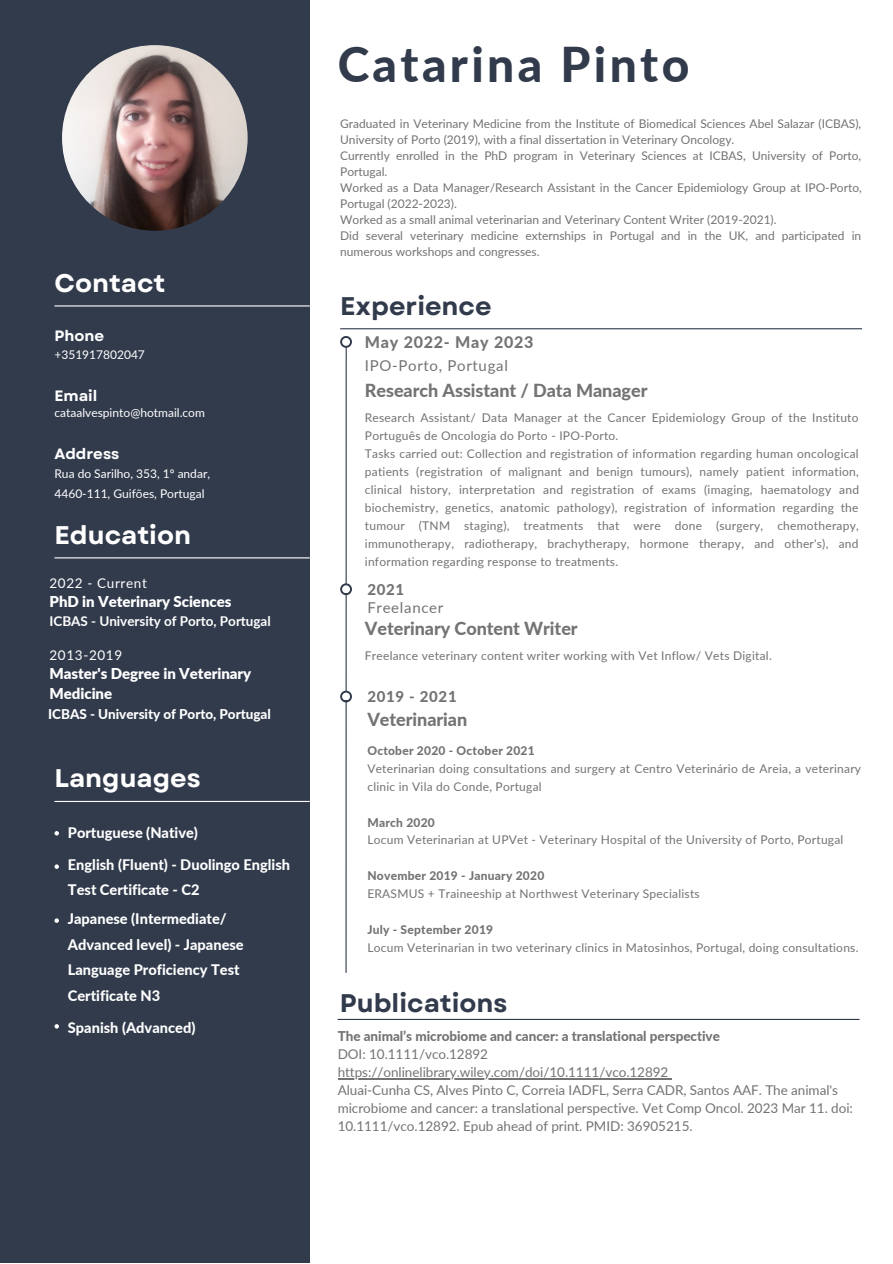
<style>
.page{position:relative;width:893px;height:1264px;background:#fff}
.page>*{position:absolute;margin:0;border:0;box-sizing:border-box;transform-origin:0 0}
.t1{font:800 48px "Lato";letter-spacing:.07em;color:#323b4c}
.t2{font:700 25.5px "Garet";color:#fff}
.t3{font:700 25.5px "Garet";color:#323b4c}
.t4{font:800 18px "Lato";letter-spacing:-.005em;color:#737373}
.t5{font:800 16.05px "Lato";letter-spacing:.045em;color:#737373}
.t6{font:900 15px/20.2px "Lato";letter-spacing:-.005em;color:#fff}
.t7{font:15px "Lato";letter-spacing:.045em;color:#737373}
.t8{font:700 15px "Garet";color:#fff}
.t9{font:800 15px "Lato";letter-spacing:.045em;color:#737373}
.t10{font:800 14.55px/25.5px "Lato";color:#fff}
.t11{font:13.5px/18px "Lato";letter-spacing:-.005em;color:#737373}
.t12{font:800 13.5px "Lato";letter-spacing:-.005em;color:#737373}
.t13{font:700 13.5px "Lato";letter-spacing:-.005em;color:#fff}
.t14{font:800 13.5px "Lato";letter-spacing:-.005em;color:#fff}
.t15{font:13.5px "Lato";letter-spacing:.045em;color:#fff}
.t16{font:12px/18px "Lato";letter-spacing:.02em;color:#737373}
.t17{font:12px/16px "Lato";color:#737373}
.t18{font:12px/20px "Lato";color:#fff}
.t19{font:800 12px "Lato";letter-spacing:.02em;color:#737373}
</style>
<div class="page">
<div style="left:0;top:0;width:309px;height:1262px;background:#323b4c"></div>
<hr style="left:54px;top:305px;width:256px;height:1px;background:#fff">
<hr style="left:54px;top:557px;width:256px;height:1px;background:#fff">
<hr style="left:340px;top:328px;width:522px;height:1px;background:#323b4c">
<hr style="left:345px;top:342px;width:2px;height:630px;background:#323b4c">
<svg style="left:340px;top:336px;width:12px;height:12px"></svg>
<div style="left:342px;top:338px;width:8px;height:7px;background:#fff;border-radius:50%"></div>
<svg style="left:340px;top:583px;width:12px;height:12px"></svg>
<div style="left:342px;top:585px;width:8px;height:8px;background:#fff;border-radius:50%"></div>
<svg style="left:340px;top:690px;width:12px;height:12px"></svg>
<div style="left:342px;top:692px;width:8px;height:8px;background:#fff;border-radius:50%"></div>
<hr style="left:337px;top:1018px;width:522px;height:1px;background:#323b4c">
<img style="left:62px;top:45px;width:185px;height:186px;border-radius:50%">
<svg style="left:54px;top:831px;width:5px;height:4px"></svg>
<svg style="left:54px;top:864px;width:5px;height:4px"></svg>
<svg style="left:54px;top:918px;width:5px;height:4px"></svg>
<hr style="left:54px;top:801px;width:256px;height:1px;background:#fff">
<hr style="left:337px;top:1078px;width:331px;height:1px;background:#737373">
<svg style="left:54px;top:1024px;width:5px;height:4px"></svg>
<p class="t2" style="left:54px;top:265px;width:112px">Contact</p>
<p class="t8" style="left:54px;top:325px;width:51px">Phone</p>
<p class="t18" style="left:54px;top:345px;width:92px">+351917802047</p>
<p class="t8" style="left:54px;top:385px;width:44px">Email</p>
<p class="t18" style="left:54px;top:403px;width:152px">cataalvespinto@hotmail.com</p>
<p class="t8" style="left:54px;top:443px;width:66px">Address</p>
<p class="t18" style="left:54px;top:463px;width:157px">Rua do Sarilho, 353, 1º andar,<br>4460-111, Guifões, Portugal</p>
<p class="t2" style="left:54px;top:517px;width:138px">Education</p>
<p class="t15" style="left:49px;top:574px;width:99px">2022 - Current</p>
<p class="t6" style="left:49px;top:591px;width:183px">PhD in Veterinary Sciences</p>
<p class="t13" style="left:49px;top:612px;width:223px">ICBAS - University of Porto, Portugal</p>
<p class="t6" style="left:49px;top:663px;width:203px">Master's Degree in Veterinary<br>Medicine</p>
<p class="t15" style="left:49px;top:647px;width:74px">2013-2019</p>
<p class="t14" style="left:48px;top:705px;width:224px">ICBAS - University of Porto, Portugal</p>
<p class="t2" style="left:54px;top:759px;width:148px">Languages</p>
<p class="t10" style="left:68px;top:820px;width:132px">Portuguese (Native)</p>
<p class="t10" style="left:68px;top:851px;width:224px">English (Fluent) - Duolingo English<br>Test Certificate - C2</p>
<p class="t10" style="left:68px;top:905px;width:177px">Japanese (Intermediate/<br>Advanced level) - Japanese<br>Language Proficiency Test<br>Certificate N3</p>
<p class="t10" style="left:68px;top:1014px;width:129px">Spanish (Advanced)</p>
<p class="t1" style="left:337px;top:35px;width:353px">Catarina Pinto</p>
<p class="t17" style="left:340px;top:115px;width:522px">Graduated in Veterinary Medicine from the Institute of Biomedical Sciences Abel Salazar (ICBAS),<br>University of Porto (2019), with a final dissertation in Veterinary Oncology.</p>
<p class="t17" style="left:340px;top:147px;width:522px">Currently enrolled in the PhD program in Veterinary Sciences at ICBAS, University of Porto,<br>Portugal.</p>
<p class="t17" style="left:340px;top:179px;width:523px">Worked as a Data Manager/Research Assistant in the Cancer Epidemiology Group at IPO-Porto,<br>Portugal (2022-2023).</p>
<p class="t17" style="left:340px;top:211px;width:438px">Worked as a small animal veterinarian and Veterinary Content Writer (2019-2021).</p>
<p class="t17" style="left:340px;top:227px;width:522px">Did several veterinary medicine externships in Portugal and in the UK, and participated in numerous workshops and congresses.</p>
<p class="t3" style="left:340px;top:288px;width:153px">Experience</p>
<p class="t5" style="left:365px;top:332px;width:170px">May 2022- May 2023</p>
<p class="t7" style="left:365px;top:356px;width:144px">IPO-Porto, Portugal</p>
<p class="t4" style="left:365px;top:379px;width:284px">Research Assistant / Data Manager</p>
<p class="t16" style="left:365px;top:408px;width:495px">Research Assistant/ Data Manager at the Cancer Epidemiology Group of the Instituto<br>Português de Oncologia do Porto - IPO-Porto.</p>
<p class="t16" style="left:365px;top:444px;width:495px;text-align:justify">Tasks carried out: Collection and registration of information regarding human oncological patients (registration of malignant and benign tumours), namely patient information, clinical history, interpretation and registration of exams (imaging, haematology and biochemistry, genetics, anatomic pathology), registration of information regarding the tumour (TNM staging), treatments that were done (surgery, chemotherapy, immunotherapy, radiotherapy, brachytherapy, hormone therapy, and other's), and information regarding response to treatments.</p>
<p class="t9" style="left:367px;top:580px;width:38px">2021</p>
<p class="t7" style="left:367px;top:598px;width:77px">Freelancer</p>
<p class="t4" style="left:365px;top:617px;width:214px">Veterinary Content Writer</p>
<p class="t16" style="left:365px;top:646px;width:408px">Freelance veterinary content writer working with Vet Inflow/ Vets Digital.</p>
<p class="t9" style="left:367px;top:686px;width:91px">2019 - 2021</p>
<p class="t4" style="left:367px;top:708px;width:101px">Veterinarian</p>
<p class="t19" style="left:367px;top:742px;width:169px">October 2020 - October 2021</p>
<p class="t16" style="left:367px;top:758px;width:495px">Veterinarian doing consultations and surgery at Centro Veterinário de Areia, a veterinary clinic in Vila do Conde, Portugal</p>
<p class="t19" style="left:367px;top:814px;width:69px">March 2020</p>
<p class="t16" style="left:367px;top:830px;width:477px">Locum Veterinarian at UPVet - Veterinary Hospital of the University of Porto, Portugal</p>
<p class="t19" style="left:367px;top:868px;width:178px">November 2019 - January 2020</p>
<p class="t16" style="left:367px;top:884px;width:334px">ERASMUS + Traineeship at Northwest Veterinary Specialists</p>
<p class="t19" style="left:367px;top:922px;width:127px">July - September 2019</p>
<p class="t16" style="left:367px;top:938px;width:492px">Locum Veterinarian in two veterinary clinics in Matosinhos, Portugal, doing consultations.</p>
<p class="t3" style="left:340px;top:984px;width:169px">Publications</p>
<p class="t12" style="left:337px;top:1027px;width:384px">The animal’s microbiome and cancer: a translational perspective</p>
<p class="t11" style="left:337px;top:1044px;width:152px">DOI: 10.1111/vco.12892</p>
<p class="t11" style="left:337px;top:1062px;width:332px">https://onlinelibrary.wiley.com/doi/10.1111/vco.12892</p>
<p class="t11" style="left:337px;top:1080px;width:517px">Aluai-Cunha CS, Alves Pinto C, Correia IADFL, Serra CADR, Santos AAF. The animal's microbiome and cancer: a translational perspective. Vet Comp Oncol. 2023 Mar 11. doi:<br>10.1111/vco.12892. Epub ahead of print. PMID: 36905215.</p>
</div>
